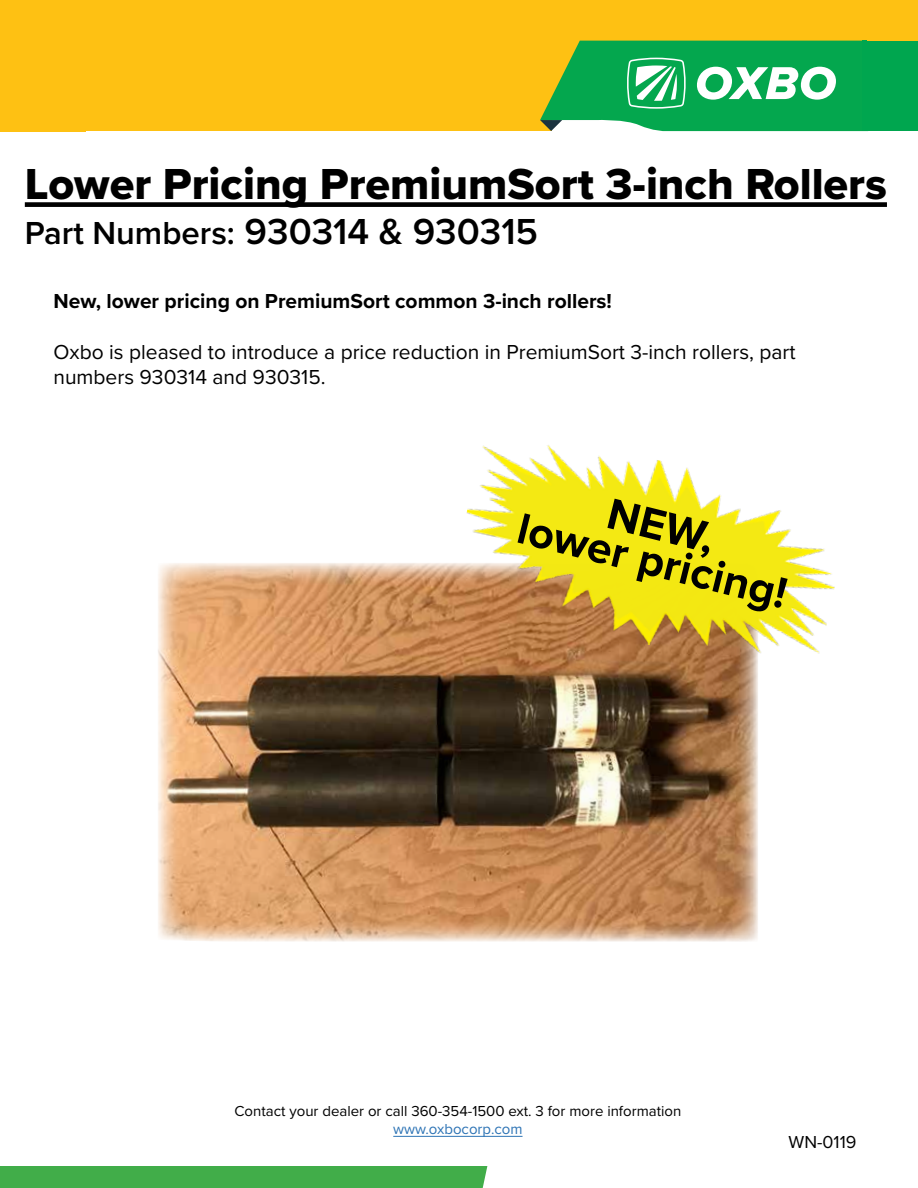
<style>
.page{position:relative;width:918px;height:1188px;background:#fff}
.page>*{position:absolute;margin:0;border:0;box-sizing:border-box;transform-origin:0 0}
.t1{font:45px "Proxima Nova Extrabld";color:#000}
.t2{font:700 45px/36px "Proxima Nova";color:#000;text-align:center}
.t3{font:600 37.5px "Proxima Nova";color:#000}
.t4{font:21px/25.2px "Proxima Nova";color:#000}
.t5{font:700 21px "Proxima Nova";color:#000}
.t6{font:18px "Proxima Nova";color:#000}
.t7{font:15px "Proxima Nova";color:#000}
.t8{font:15px "Proxima Nova";color:#2e74b5}
.s1{font-size:33px}
</style>
<div class="page">
<div style="left:546px;top:11px;width:323px;height:90px;background:#fec113"></div>
<div style="left:82px;top:11px;width:470px;height:120px;background:#fec113"></div>
<svg style="left:540px;top:41px;width:322px;height:90px;background:#3bb565"></svg>
<div style="left:862px;top:41px;width:56px;height:90px;background:#00a64f"></div>
<div style="left:867px;top:11px;width:51px;height:30px;background:#fec113"></div>
<div style="left:84px;top:0;width:834px;height:17px;background:#fec113"></div>
<div style="left:0;top:0;width:86px;height:131px;background:#fec113"></div>
<div style="left:0;top:1166px;width:500px;height:22px;background:#41ad49"></div>
<svg style="left:482px;top:1166px;width:18px;height:22px"></svg>
<img style="left:158px;top:563px;width:600px;height:379px">
<div style="left:25px;top:202px;width:862px;height:5px;background:#000"></div>
<hr style="left:393px;top:1136px;width:130px;height:1px;background:#2e74b5">
<img style="left:448px;top:445px;width:387px;height:235px">
<h1 class="t1" style="left:25px;top:150px;width:864px">Lower Pricing PremiumSort 3-inch Rollers</h1>
<h2 class="t3" style="left:25px;top:203px;width:515px"><span class="s1">Part Numbers:</span> 930314 &amp; 930315</h2>
<p class="t5" style="left:53px;top:286px;width:560px">New, lower pricing on PremiumSort common 3-inch rollers!</p>
<p class="t4" style="left:53px;top:338px;width:744px">Oxbo is pleased to introduce a price reduction in PremiumSort 3-inch rollers, part numbers 930314 and 930315.</p>
<h1 class="t2" style="left:532px;top:474px;width:278px;rotate:14deg">NEW,<br>lower pricing!</h1>
<p class="t7" style="left:234px;top:1100px;width:449px">Contact your dealer or call 360-354-1500 ext. 3 for more information</p>
<p class="t8" style="left:393px;top:1118px;width:131px">www.oxbocorp.com</p>
<p class="t6" style="left:789px;top:1129px;width:69px">WN-0119</p>
</div>
